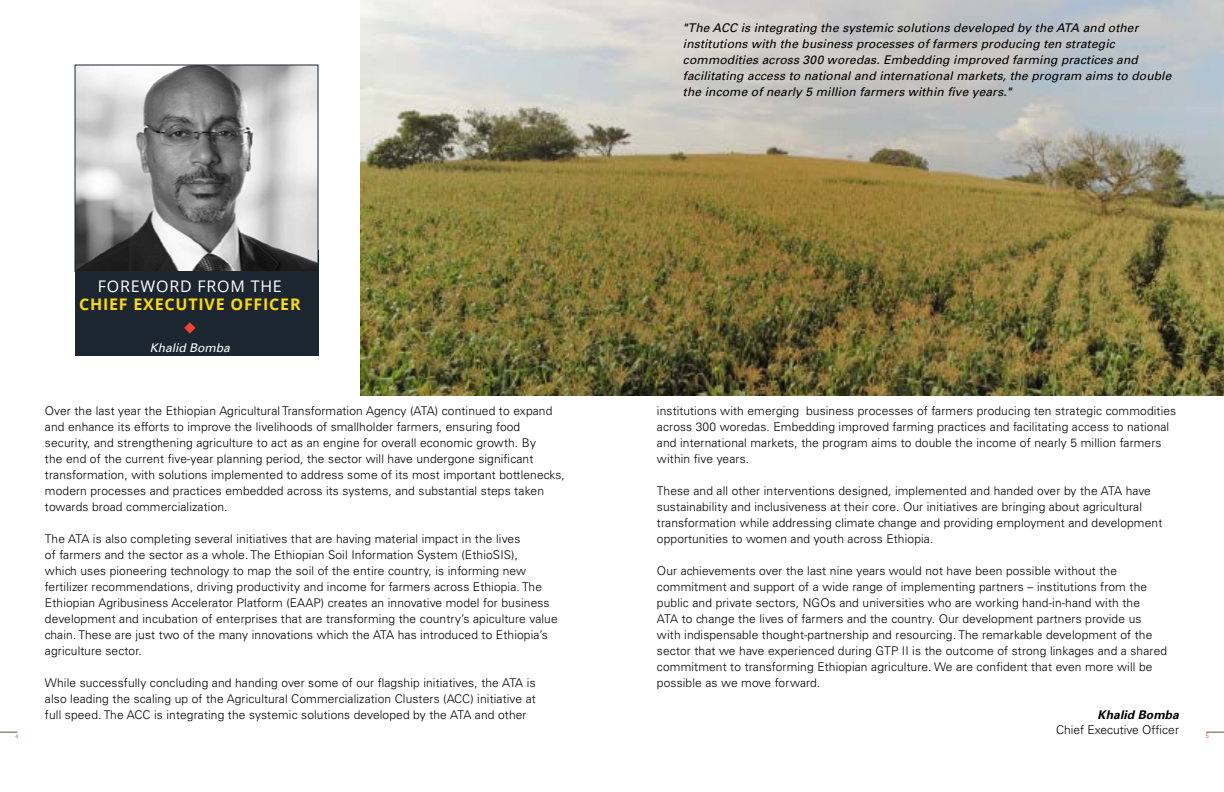
<style>
.page{position:relative;width:1224px;height:792px;background:#fff}
.page>*{position:absolute;margin:0;border:0;box-sizing:border-box;transform-origin:0 0}
.t1{font:700 16px "Open Sans";letter-spacing:.05em;color:#ffdb00}
.t2{font:16px "Open Sans";letter-spacing:.05em;color:#fff}
.t3{font:300 12px/16px "Univers";letter-spacing:.01em;color:#000}
.t4{font:italic 12px/16px "Univers";letter-spacing:.01em;color:#000}
.t5{font:italic 12px "Univers";color:#fff}
.t6{font:italic 700 12px "Univers";letter-spacing:.01em;color:#000}
.t7{font:6px "Open Sans";color:#ef4434}
.t8{font:5px "Open Sans";color:#ef4434}
</style>
<div class="page">
<div style="left:75px;top:250px;width:243px;height:106px;background:#1b2630"></div>
<img style="left:360px;top:0;width:864px;height:396px">
<svg style="left:0;top:732px;width:18px;height:1px"></svg>
<svg style="left:1206px;top:732px;width:18px;height:1px"></svg>
<svg style="left:184px;top:322px;width:12px;height:12px"></svg>
<img style="left:77px;top:66px;width:239px;height:204px">
<div style="left:75px;top:64px;width:243px;height:208px;border:1px solid #1b2630"></div>
<h1 class="t2" style="left:98px;top:275px;width:186px">FOREWORD FROM THE</h1>
<h1 class="t1" style="left:79px;top:293px;width:223px">CHIEF EXECUTIVE OFFICER</h1>
<p class="t5" style="left:150px;top:340px;width:82px">Khalid Bomba</p>
<p class="t4" style="left:683px;top:20px;width:490px">"The ACC is integrating the systemic solutions developed by the ATA and other institutions with the business processes of farmers producing ten strategic commodities across 300 woredas. Embedding improved farming practices and facilitating access to national and international markets, the program aims to double the income of nearly 5 million farmers within five years."</p>
<p class="t3" style="left:657px;top:403px;width:521px">institutions with emerging business processes of farmers producing ten strategic commodities across 300 woredas. Embedding improved farming practices and facilitating access to national and international markets, the program aims to double the income of nearly 5 million farmers within five years.</p>
<p class="t3" style="left:657px;top:483px;width:507px">These and all other interventions designed, implemented and handed over by the ATA have sustainability and inclusiveness at their core. Our initiatives are bringing about agricultural transformation while addressing climate change and providing employment and development opportunities to women and youth across Ethiopia.</p>
<p class="t3" style="left:657px;top:563px;width:512px">Our achievements over the last nine years would not have been possible without the commitment and support of a wide range of implementing partners – institutions from the public and private sectors, NGOs and universities who are working hand-in-hand with the<br>ATA to change the lives of farmers and the country. Our development partners provide us with indispensable thought-partnership and resourcing. The remarkable development of the sector that we have experienced during GTP II is the outcome of strong linkages and a shared commitment to transforming Ethiopian agriculture. We are confident that even more will be possible as we move forward.</p>
<p class="t6" style="left:1098px;top:707px;width:83px">Khalid Bomba</p>
<p class="t3" style="left:1056px;top:721px;width:124px">Chief Executive Officer</p>
<p class="t3" style="left:45px;top:403px;width:521px">Over the last year the Ethiopian Agricultural Transformation Agency (ATA) continued to expand and enhance its efforts to improve the livelihoods of smallholder farmers, ensuring food security, and strengthening agriculture to act as an engine for overall economic growth. By<br>the end of the current five-year planning period, the sector will have undergone significant transformation, with solutions implemented to address some of its most important bottlenecks, modern processes and practices embedded across its systems, and substantial steps taken towards broad commercialization.</p>
<p class="t3" style="left:45px;top:531px;width:514px">The ATA is also completing several initiatives that are having material impact in the lives<br>of farmers and the sector as a whole. The Ethiopian Soil Information System (EthioSIS),<br>which uses pioneering technology to map the soil of the entire country, is informing new fertilizer recommendations, driving productivity and income for farmers across Ethiopia. The Ethiopian Agribusiness Accelerator Platform (EAAP) creates an innovative model for business development and incubation of enterprises that are transforming the country’s apiculture value chain. These are just two of the many innovations which the ATA has introduced to Ethiopia’s agriculture sector.</p>
<p class="t3" style="left:45px;top:675px;width:492px;text-align:justify">While successfully concluding and handing over some of our flagship initiatives, the ATA is also leading the scaling up of the Agricultural Commercialization Clusters (ACC) initiative at full speed. The ACC is integrating the systemic solutions developed by the ATA and other</p>
<p class="t8" style="left:16px;top:733px;width:4px">4</p>
<p class="t7" style="left:1206px;top:732px;width:5px">5</p>
</div>
